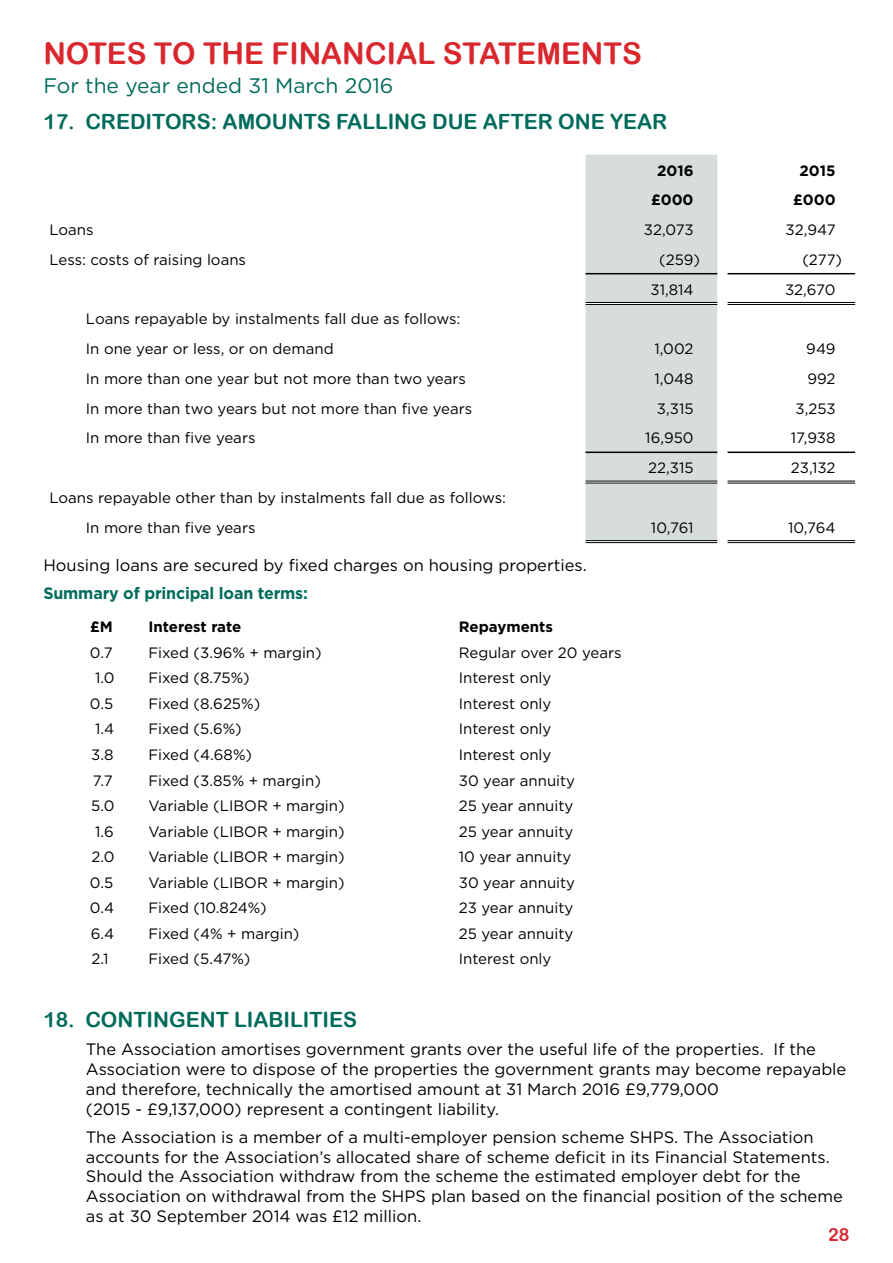
<style>
.page{position:relative;width:893px;height:1263px;background:#fff}
.page>*{position:absolute;margin:0;border:0;box-sizing:border-box;transform-origin:0 0}
.t1{font:30px "Arial Rounded MT Bold";color:#d9272e}
.t2{font:21px "Arial Rounded MT Bold";color:#006b5a}
.t3{font:21px "Gotham";color:#006b5a}
.t4{font:18px "Arial Rounded MT Bold";color:#d9272e}
.t5{font:16.5px/19.8px "Gotham";color:#000}
.t6{font:700 16.5px "Gotham";letter-spacing:-.01em;color:#006b5a}
.t7{font:15px/29.7px "Gotham";color:#000}
.t8{font:700 15px "Gotham";color:#000}
</style>
<div class="page">
<svg style="left:585px;top:155px;width:132px;height:385px;background:#d7dddc"></svg>
<svg style="left:717px;top:274px;width:138px;height:268px"></svg>
<hr style="left:585px;top:302px;width:132px;height:3px;background:#fff">
<hr style="left:728px;top:302px;width:127px;height:3px;background:#fff">
<hr style="left:728px;top:540px;width:127px;height:3px;background:#fff">
<hr style="left:585px;top:481px;width:132px;height:3px;background:#fff">
<hr style="left:728px;top:481px;width:127px;height:3px;background:#fff">
<hr style="left:585px;top:273px;width:132px;height:1px;background:#000">
<hr style="left:728px;top:273px;width:127px;height:1px;background:#000">
<hr style="left:585px;top:302px;width:132px;height:1px;background:#000">
<hr style="left:585px;top:304px;width:132px;height:1px;background:#000">
<hr style="left:728px;top:302px;width:127px;height:1px;background:#000">
<hr style="left:728px;top:304px;width:127px;height:1px;background:#000">
<hr style="left:585px;top:452px;width:132px;height:1px;background:#000">
<hr style="left:728px;top:452px;width:127px;height:1px;background:#000">
<hr style="left:585px;top:540px;width:132px;height:1px;background:#000">
<hr style="left:585px;top:542px;width:132px;height:1px;background:#000">
<hr style="left:728px;top:540px;width:127px;height:1px;background:#000">
<hr style="left:728px;top:542px;width:127px;height:1px;background:#000">
<hr style="left:585px;top:481px;width:132px;height:1px;background:#000">
<hr style="left:585px;top:483px;width:132px;height:1px;background:#000">
<hr style="left:728px;top:481px;width:127px;height:1px;background:#000">
<hr style="left:728px;top:483px;width:127px;height:1px;background:#000">
<h1 class="t1" style="left:43px;top:36px;width:600px">NOTES TO THE FINANCIAL STATEMENTS</h1>
<h2 class="t3" style="left:43px;top:73px;width:352px">For the year ended 31 March 2016</h2>
<h2 class="t2" style="left:43px;top:109px;width:625px">17. CREDITORS: AMOUNTS FALLING DUE AFTER ONE YEAR</h2>
<p class="t8" style="left:657px;top:160px;width:38px">2016</p>
<p class="t8" style="left:800px;top:160px;width:37px">2015</p>
<p class="t8" style="left:651px;top:190px;width:44px">£000</p>
<p class="t8" style="left:793px;top:190px;width:44px">£000</p>
<p class="t7" style="left:49px;top:215px;width:46px">Loans</p>
<p class="t7" style="left:644px;top:215px;width:51px">32,073</p>
<p class="t7" style="left:786px;top:215px;width:52px">32,947</p>
<p class="t7" style="left:49px;top:244px;width:198px">Less: costs of raising loans</p>
<p class="t7" style="left:659px;top:244px;width:42px">(259)</p>
<p class="t7" style="left:802px;top:244px;width:41px">(277)</p>
<p class="t7" style="left:650px;top:274px;width:45px">31,814</p>
<p class="t7" style="left:785px;top:274px;width:52px">32,670</p>
<p class="t7" style="left:86px;top:304px;width:376px">Loans repayable by instalments fall due as follows:<br>In one year or less, or on demand</p>
<p class="t7" style="left:655px;top:334px;width:41px">1,002</p>
<p class="t7" style="left:806px;top:334px;width:31px">949</p>
<p class="t7" style="left:86px;top:363px;width:382px">In more than one year but not more than two years</p>
<p class="t7" style="left:655px;top:363px;width:40px">1,048</p>
<p class="t7" style="left:807px;top:363px;width:30px">992</p>
<p class="t7" style="left:86px;top:393px;width:388px">In more than two years but not more than five years</p>
<p class="t7" style="left:657px;top:393px;width:38px">3,315</p>
<p class="t7" style="left:795px;top:393px;width:42px">3,253</p>
<p class="t7" style="left:86px;top:423px;width:171px">In more than five years</p>
<p class="t7" style="left:645px;top:423px;width:50px">16,950</p>
<p class="t7" style="left:791px;top:423px;width:46px">17,938</p>
<p class="t7" style="left:648px;top:453px;width:47px">22,315</p>
<p class="t7" style="left:791px;top:453px;width:46px">23,132</p>
<p class="t7" style="left:86px;top:482px;width:422px;text-indent:-37px">Loans repayable other than by instalments fall due as follows:<br>In more than five years</p>
<p class="t7" style="left:651px;top:512px;width:44px">10,761</p>
<p class="t7" style="left:788px;top:512px;width:49px">10,764</p>
<p class="t5" style="left:43px;top:555px;width:545px">Housing loans are secured by fixed charges on housing properties.</p>
<p class="t6" style="left:43px;top:582px;width:266px">Summary of principal loan terms:</p>
<p class="t8" style="left:90px;top:617px;width:24px">£M</p>
<p class="t8" style="left:148px;top:617px;width:94px">Interest rate</p>
<p class="t8" style="left:459px;top:617px;width:96px">Repayments</p>
<p class="t7" style="left:90px;top:637px;width:24px">0.7</p>
<p class="t7" style="left:148px;top:637px;width:175px">Fixed (3.96% + margin)</p>
<p class="t7" style="left:459px;top:637px;width:164px">Regular over 20 years</p>
<p class="t7" style="left:95px;top:663px;width:21px">1.0</p>
<p class="t7" style="left:148px;top:663px;width:103px">Fixed (8.75%)</p>
<p class="t7" style="left:459px;top:663px;width:94px">Interest only</p>
<p class="t7" style="left:90px;top:688px;width:25px">0.5</p>
<p class="t7" style="left:148px;top:688px;width:113px">Fixed (8.625%)</p>
<p class="t7" style="left:459px;top:688px;width:94px">Interest only</p>
<p class="t7" style="left:95px;top:714px;width:21px">1.4</p>
<p class="t7" style="left:148px;top:714px;width:95px">Fixed (5.6%)</p>
<p class="t7" style="left:459px;top:714px;width:94px">Interest only</p>
<p class="t7" style="left:91px;top:739px;width:24px">3.8</p>
<p class="t7" style="left:148px;top:739px;width:105px">Fixed (4.68%)</p>
<p class="t7" style="left:459px;top:739px;width:94px">Interest only</p>
<p class="t7" style="left:93px;top:765px;width:21px">7.7</p>
<p class="t7" style="left:148px;top:765px;width:174px">Fixed (3.85% + margin)</p>
<p class="t7" style="left:459px;top:765px;width:118px">30 year annuity</p>
<p class="t7" style="left:91px;top:790px;width:25px">5.0</p>
<p class="t7" style="left:148px;top:790px;width:198px">Variable (LIBOR + margin)</p>
<p class="t7" style="left:459px;top:790px;width:116px">25 year annuity</p>
<p class="t7" style="left:95px;top:816px;width:20px">1.6</p>
<p class="t7" style="left:148px;top:816px;width:198px">Variable (LIBOR + margin)</p>
<p class="t7" style="left:459px;top:816px;width:116px">25 year annuity</p>
<p class="t7" style="left:91px;top:841px;width:25px">2.0</p>
<p class="t7" style="left:148px;top:841px;width:198px">Variable (LIBOR + margin)</p>
<p class="t7" style="left:459px;top:841px;width:114px">10 year annuity</p>
<p class="t7" style="left:90px;top:867px;width:25px">0.5</p>
<p class="t7" style="left:148px;top:867px;width:198px">Variable (LIBOR + margin)</p>
<p class="t7" style="left:459px;top:867px;width:118px">30 year annuity</p>
<p class="t7" style="left:90px;top:893px;width:26px">0.4</p>
<p class="t7" style="left:148px;top:893px;width:120px">Fixed (10.824%)</p>
<p class="t7" style="left:459px;top:893px;width:116px">23 year annuity</p>
<p class="t7" style="left:91px;top:918px;width:25px">6.4</p>
<p class="t7" style="left:148px;top:918px;width:153px">Fixed (4% + margin)</p>
<p class="t7" style="left:459px;top:918px;width:116px">25 year annuity</p>
<p class="t7" style="left:91px;top:944px;width:19px">2.1</p>
<p class="t7" style="left:148px;top:944px;width:104px">Fixed (5.47%)</p>
<p class="t7" style="left:459px;top:944px;width:94px">Interest only</p>
<h2 class="t2" style="left:43px;top:1007px;width:315px">18. CONTINGENT LIABILITIES</h2>
<p class="t5" style="left:86px;top:1039px;width:762px">The Association amortises government grants over the useful life of the properties. If the Association were to dispose of the properties the government grants may become repayable and therefore, technically the amortised amount at 31 March 2016 £9,779,000<br>(2015 - £9,137,000) represent a contingent liability.</p>
<p class="t5" style="left:86px;top:1127px;width:758px">The Association is a member of a multi-employer pension scheme SHPS. The Association accounts for the Association’s allocated share of scheme deficit in its Financial Statements.<br>Should the Association withdraw from the scheme the estimated employer debt for the Association on withdrawal from the SHPS plan based on the financial position of the scheme as at 30 September 2014 was £12 million.</p>
<p class="t4" style="left:828px;top:1224px;width:23px">28</p>
</div>
